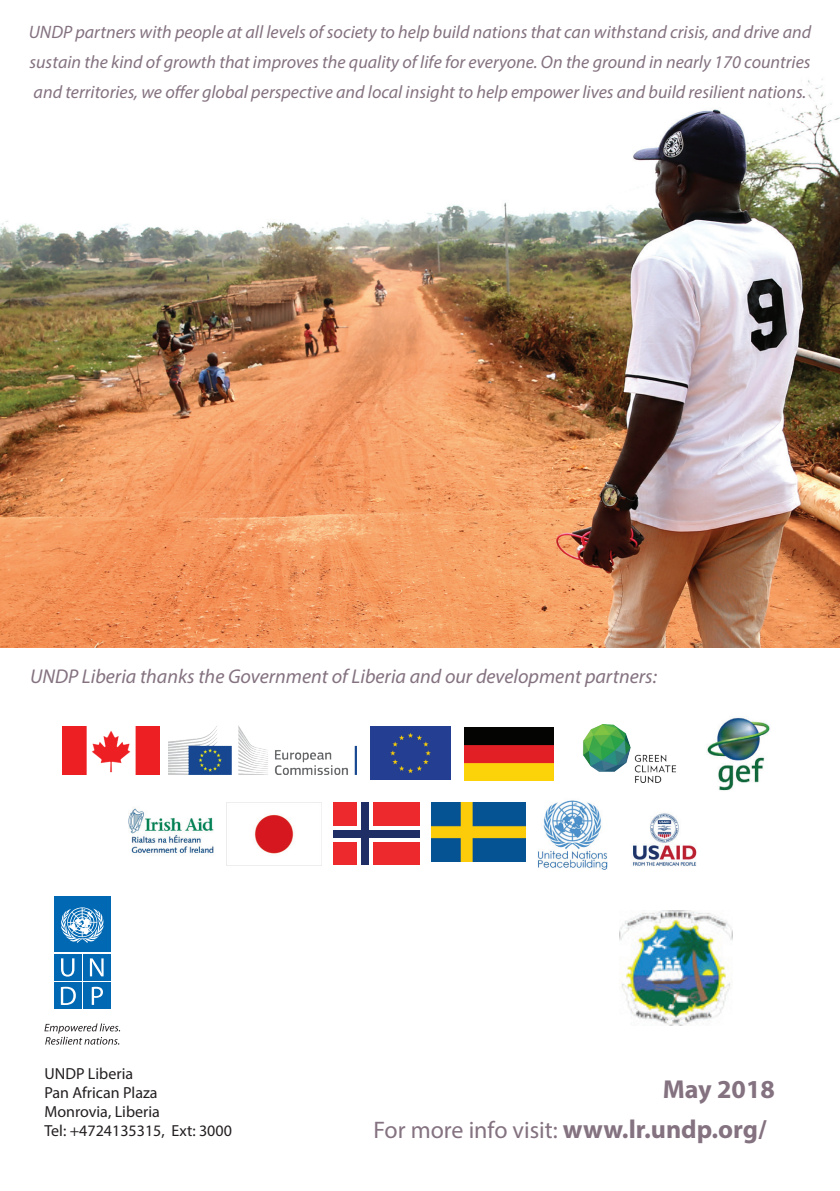
<style>
.page{position:relative;width:840px;height:1191px;background:#fff}
.page>*{position:absolute;margin:0;border:0;box-sizing:border-box;transform-origin:0 0}
.t1{font:700 26px "Myriad Pro";color:#847280}
.t2{font:24px "Myriad Pro";color:#847280}
.t3{font:italic 20px "Myriad Pro";color:#847280}
.t4{font:italic 18px/30px "Myriad Pro";color:#847280;text-align:justify}
.t5{font:16px/19.2px "Myriad Pro";color:#231f20}
.s1{font-weight:700;font-size:26px}
</style>
<div class="page">
<img style="left:0;top:79px;width:839px;height:568px">
<div style="left:54px;top:954px;width:27px;height:26px;background:#0168b3"></div>
<svg style="left:61px;top:958px;width:13px;height:18px"></svg>
<div style="left:83px;top:954px;width:27px;height:26px;background:#0168b3"></div>
<svg style="left:90px;top:958px;width:13px;height:18px"></svg>
<div style="left:83px;top:982px;width:27px;height:27px;background:#0168b3"></div>
<svg style="left:92px;top:986px;width:11px;height:19px"></svg>
<div style="left:54px;top:982px;width:27px;height:27px;background:#0168b3"></div>
<svg style="left:61px;top:986px;width:15px;height:19px"></svg>
<div style="left:54px;top:896px;width:56px;height:56px;background:#0168b3"></div>
<svg style="left:61px;top:907px;width:43px;height:36px"></svg>
<svg style="left:44px;top:1023px;width:76px;height:21px"></svg>
<img style="left:63px;top:726px;width:96px;height:48px">
<img style="left:168px;top:725px;width:188px;height:50px">
<div style="left:370px;top:726px;width:80px;height:53px;background:#243e91"></div>
<img style="left:464px;top:727px;width:88px;height:53px">
<img style="left:583px;top:724px;width:93px;height:59px">
<img style="left:707px;top:717px;width:62px;height:74px">
<img style="left:129px;top:808px;width:85px;height:46px">
<img style="left:226px;top:802px;width:96px;height:63px">
<div style="left:333px;top:802px;width:87px;height:63px;background:#ee292e"></div>
<div style="left:357px;top:802px;width:15px;height:63px;background:#fff"></div>
<svg style="left:333px;top:826px;width:87px;height:15px"></svg>
<div style="left:361px;top:802px;width:8px;height:63px;background:#1f2e64"></div>
<div style="left:333px;top:830px;width:87px;height:7px;background:#1f2e64"></div>
<img style="left:431px;top:802px;width:94px;height:59px">
<img style="left:538px;top:800px;width:69px;height:69px">
<img style="left:632px;top:813px;width:65px;height:53px">
<img style="left:619px;top:910px;width:113px;height:115px">
<p class="t4" style="left:29px;top:16px;width:783px">UNDP partners with people at all levels of society to help build nations that can withstand crisis, and drive and sustain the kind of growth that improves the quality of life for everyone. On the ground in nearly 170 countries and territories, we offer global perspective and local insight to help empower lives and build resilient nations.</p>
<p class="t3" style="left:30px;top:664px;width:628px">UNDP Liberia thanks the Government of Liberia and our development partners:</p>
<p class="t5" style="left:44px;top:1063px;width:189px">UNDP Liberia<br>Pan African Plaza<br>Monrovia, Liberia<br>Tel: +4724135315, Ext: 3000</p>
<h1 class="t1" style="left:662px;top:1072px;width:114px">May 2018</h1>
<h2 class="t2" style="left:373px;top:1115px;width:394px">For more info visit: <span class="s1">www.lr.undp.org/</span></h2>
</div>
